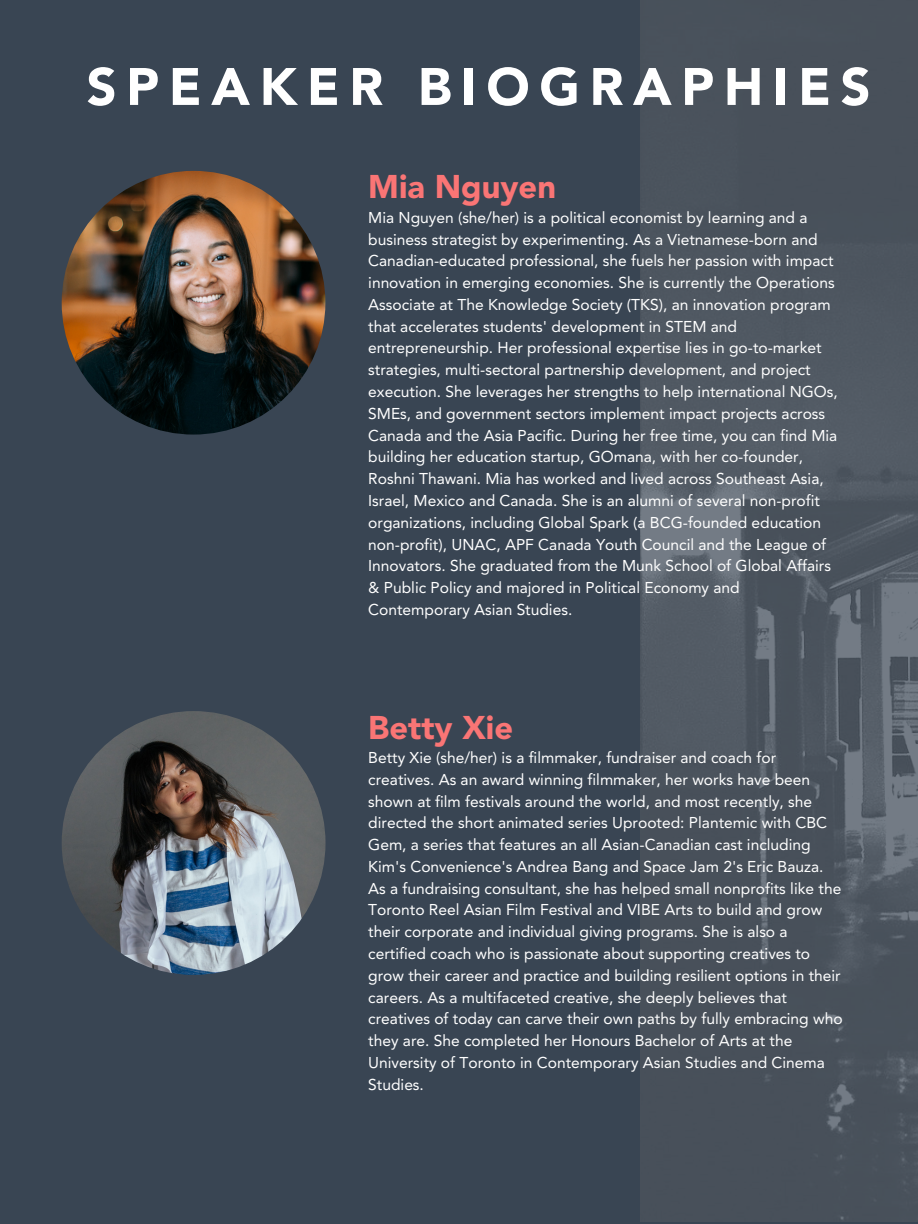
<style>
.page{position:relative;width:918px;height:1224px;background:#394553}
.page>*{position:absolute;margin:0;border:0;box-sizing:border-box;transform-origin:0 0}
.t1{font:900 52.2px "Avenir LT Std";letter-spacing:.185em;color:#fff}
.t2{font:900 32.55px "Avenir LT Std";color:#fa7575}
.t3{font:15.6px/21.8px "Avenir LT Std";color:#fff}
</style>
<div class="page">
<img style="left:641px;top:0;width:277px;height:1222px">
<img style="left:62px;top:171px;width:263px;height:264px;border-radius:50%">
<img style="left:62px;top:711px;width:264px;height:264px;border-radius:50%">
<p class="t1" style="left:87px;top:65px;width:785px">SPEAKER BIOGRAPHIES</p>
<p class="t2" style="left:368px;top:174px;width:189px">Mia Nguyen</p>
<p class="t3" style="left:368px;top:208px;width:471px">Mia Nguyen (she/her) is a political economist by learning and a business strategist by experimenting. As a Vietnamese-born and Canadian-educated professional, she fuels her passion with impact innovation in emerging economies. She is currently the Operations Associate at The Knowledge Society (TKS), an innovation program that accelerates students' development in STEM and entrepreneurship. Her professional expertise lies in go-to-market strategies, multi-sectoral partnership development, and project execution. She leverages her strengths to help international NGOs, SMEs, and government sectors implement impact projects across Canada and the Asia Pacific. During her free time, you can find Mia building her education startup, GOmana, with her co-founder, Roshni Thawani. Mia has worked and lived across Southeast Asia, Israel, Mexico and Canada. She is an alumni of several non-profit organizations, including Global Spark (a BCG-founded education non-profit), UNAC, APF Canada Youth Council and the League of Innovators. She graduated from the Munk School of Global Affairs &amp; Public Policy and majored in Political Economy and Contemporary Asian Studies.</p>
<p class="t2" style="left:368px;top:714px;width:146px">Betty Xie</p>
<p class="t3" style="left:368px;top:748px;width:476px">Betty Xie (she/her) is a filmmaker, fundraiser and coach for creatives. As an award winning filmmaker, her works have been shown at film festivals around the world, and most recently, she directed the short animated series Uprooted: Plantemic with CBC Gem, a series that features an all Asian-Canadian cast including Kim's Convenience's Andrea Bang and Space Jam 2's Eric Bauza.<br>As a fundraising consultant, she has helped small nonprofits like the Toronto Reel Asian Film Festival and VIBE Arts to build and grow their corporate and individual giving programs. She is also a certified coach who is passionate about supporting creatives to grow their career and practice and building resilient options in their careers. As a multifaceted creative, she deeply believes that creatives of today can carve their own paths by fully embracing who they are. She completed her Honours Bachelor of Arts at the University of Toronto in Contemporary Asian Studies and Cinema Studies.</p>
</div>
